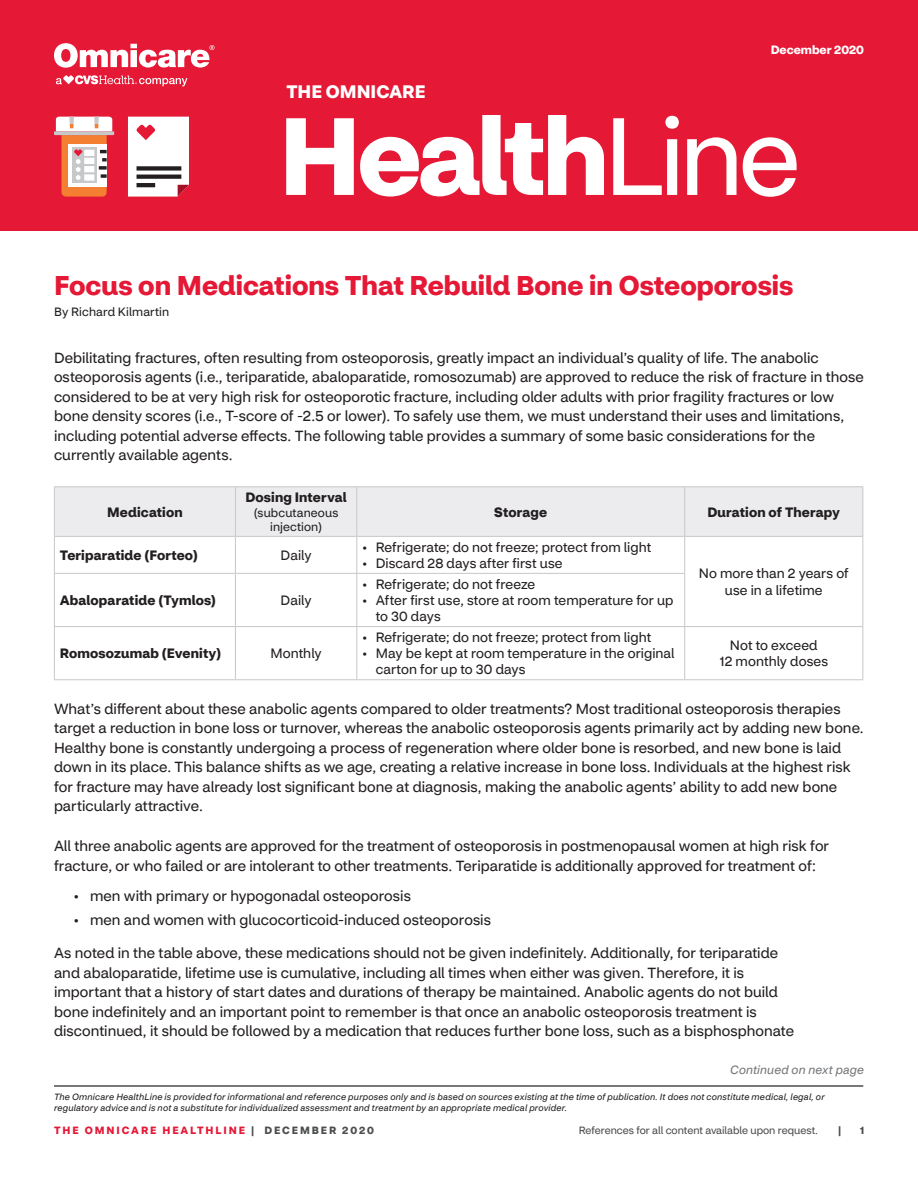
<style>
.page{position:relative;width:918px;height:1188px;background:#fff}
.page>*{position:absolute;margin:0;border:0;box-sizing:border-box;transform-origin:0 0}
.t1{font:700 108px "CVS Health Sans";letter-spacing:-.035em;color:#fff}
.t2{font:700 27px "CVS Health Sans";color:#e51836}
.t3{font:700 18px "CVS Health Sans";color:#fff}
.t4{font:14.7px/19.5px "CVS Health Sans";letter-spacing:.005em;color:#231f20}
.t5{font:13.5px/16.2px "CVS Health Sans";letter-spacing:.005em;color:#231f20;text-align:center}
.t6{font:700 13.5px "CVS Health Sans";letter-spacing:.01em;color:#231f20}
.t7{font:12px/14.4px "CVS Health Sans";letter-spacing:.01em;color:#231f20;text-align:center}
.t8{font:italic 12px "CVS Health Sans";letter-spacing:.015em;color:#76787b}
.t9{font:10.5px "CVS Health Sans";color:#4b4c4d}
.t10{font:700 10.5px "CVS Health Sans";letter-spacing:.18em;color:#e51836}
.t11{font:700 10.5px "CVS Health Sans";color:#4b4c4d}
.t12{font:italic 9px/10.8px "CVS Health Sans";letter-spacing:.02em;color:#231f20}
.s1{font-weight:400}
.s2{color:#4b4c4d}
</style>
<div class="page">
<hr style="left:54px;top:1085px;width:809px;height:2px;background:#4b4c4d">
<div style="left:55px;top:487px;width:807px;height:49px;background:#ececee"></div>
<hr style="left:54px;top:486px;width:181px;height:1px;background:#c7c8ca">
<hr style="left:54px;top:487px;width:1px;height:49px;background:#c7c8ca">
<hr style="left:235px;top:486px;width:122px;height:1px;background:#c7c8ca">
<hr style="left:235px;top:487px;width:1px;height:49px;background:#c7c8ca">
<hr style="left:357px;top:486px;width:328px;height:1px;background:#c7c8ca">
<hr style="left:356px;top:487px;width:1px;height:49px;background:#c7c8ca">
<hr style="left:685px;top:486px;width:178px;height:1px;background:#c7c8ca">
<hr style="left:684px;top:487px;width:1px;height:49px;background:#c7c8ca">
<hr style="left:862px;top:487px;width:1px;height:49px;background:#c7c8ca">
<hr style="left:54px;top:536px;width:181px;height:1px;background:#c7c8ca">
<hr style="left:54px;top:537px;width:1px;height:36px;background:#c7c8ca">
<hr style="left:235px;top:536px;width:122px;height:1px;background:#c7c8ca">
<hr style="left:235px;top:537px;width:1px;height:36px;background:#c7c8ca">
<hr style="left:357px;top:536px;width:328px;height:1px;background:#c7c8ca">
<hr style="left:356px;top:537px;width:1px;height:36px;background:#c7c8ca">
<hr style="left:685px;top:536px;width:178px;height:1px;background:#c7c8ca">
<hr style="left:684px;top:537px;width:1px;height:36px;background:#c7c8ca">
<hr style="left:862px;top:537px;width:1px;height:36px;background:#c7c8ca">
<hr style="left:54px;top:573px;width:181px;height:1px;background:#c7c8ca">
<hr style="left:54px;top:574px;width:1px;height:52px;background:#c7c8ca">
<hr style="left:235px;top:573px;width:122px;height:1px;background:#c7c8ca">
<hr style="left:235px;top:574px;width:1px;height:52px;background:#c7c8ca">
<hr style="left:357px;top:573px;width:328px;height:1px;background:#c7c8ca">
<hr style="left:356px;top:574px;width:1px;height:52px;background:#c7c8ca">
<hr style="left:684px;top:574px;width:1px;height:52px;background:#c7c8ca">
<hr style="left:862px;top:573px;width:1px;height:53px;background:#c7c8ca">
<hr style="left:54px;top:626px;width:181px;height:1px;background:#c7c8ca">
<hr style="left:54px;top:627px;width:1px;height:52px;background:#c7c8ca">
<hr style="left:235px;top:626px;width:122px;height:1px;background:#c7c8ca">
<hr style="left:235px;top:627px;width:1px;height:52px;background:#c7c8ca">
<hr style="left:357px;top:626px;width:328px;height:1px;background:#c7c8ca">
<hr style="left:356px;top:627px;width:1px;height:52px;background:#c7c8ca">
<hr style="left:685px;top:626px;width:178px;height:1px;background:#c7c8ca">
<hr style="left:684px;top:627px;width:1px;height:52px;background:#c7c8ca">
<hr style="left:862px;top:627px;width:1px;height:52px;background:#c7c8ca">
<hr style="left:54px;top:679px;width:181px;height:1px;background:#c7c8ca">
<hr style="left:235px;top:679px;width:122px;height:1px;background:#c7c8ca">
<hr style="left:357px;top:679px;width:328px;height:1px;background:#c7c8ca">
<hr style="left:685px;top:679px;width:178px;height:1px;background:#c7c8ca">
<div style="left:0;top:0;width:918px;height:230px;background:#e51836"></div>
<svg style="left:54px;top:43px;width:161px;height:25px"></svg>
<svg style="left:56px;top:75px;width:131px;height:11px"></svg>
<svg style="left:54px;top:117px;width:60px;height:80px"></svg>
<svg style="left:128px;top:117px;width:61px;height:80px;background:#e7dadc"></svg>
<p class="t3" style="left:287px;top:81px;width:140px">THE OMNICARE</p>
<h1 class="t1" style="left:279px;top:89px;width:523px">Health<span class="s1">Line</span></h1>
<h2 class="t2" style="left:54px;top:269px;width:741px">Focus on Medications That Rebuild Bone in Osteoporosis</h2>
<p class="t7" style="left:54px;top:305px;width:117px">By Richard Kilmartin</p>
<p class="t4" style="left:54px;top:348px;width:811px">Debilitating fractures, often resulting from osteoporosis, greatly impact an individual’s quality of life. The anabolic osteoporosis agents (i.e., teriparatide, abaloparatide, romosozumab) are approved to reduce the risk of fracture in those considered to be at very high risk for osteoporotic fracture, including older adults with prior fragility fractures or low bone density scores (i.e., T-score of -2.5 or lower). To safely use them, we must understand their uses and limitations, including potential adverse effects. The following table provides a summary of some basic considerations for the currently available agents.</p>
<p class="t6" style="left:107px;top:503px;width:77px">Medication</p>
<p class="t6" style="left:245px;top:489px;width:103px">Dosing Interval</p>
<p class="t7" style="left:254px;top:505px;width:86px">(subcutaneous injection)</p>
<p class="t6" style="left:494px;top:503px;width:54px">Storage</p>
<p class="t6" style="left:707px;top:503px;width:134px">Duration of Therapy</p>
<p class="t6" style="left:60px;top:547px;width:140px">Teriparatide (Forteo)</p>
<p class="t5" style="left:281px;top:547px;width:33px">Daily</p>
<p class="t6" style="left:60px;top:592px;width:158px">Abaloparatide (Tymlos)</p>
<p class="t5" style="left:281px;top:592px;width:33px">Daily</p>
<p class="t5" style="left:362px;top:539px;width:291px">• Refrigerate; do not freeze; protect from light</p>
<p class="t5" style="left:362px;top:555px;width:202px">• Discard 28 days after first use</p>
<p class="t5" style="left:362px;top:576px;width:175px">• Refrigerate; do not freeze</p>
<p class="t5" style="left:376px;top:592px;width:299px;text-align:left;text-indent:-14px">• After first use, store at room temperature for up to 30 days</p>
<p class="t5" style="left:699px;top:566px;width:151px">No more than 2 years of use in a lifetime</p>
<p class="t5" style="left:362px;top:629px;width:291px">• Refrigerate; do not freeze; protect from light</p>
<p class="t5" style="left:376px;top:645px;width:300px;text-align:left;text-indent:-14px">• May be kept at room temperature in the original carton for up to 30 days</p>
<p class="t5" style="left:720px;top:637px;width:110px">Not to exceed<br>12 monthly doses</p>
<p class="t4" style="left:54px;top:699px;width:811px">What’s different about these anabolic agents compared to older treatments? Most traditional osteoporosis therapies target a reduction in bone loss or turnover, whereas the anabolic osteoporosis agents primarily act by adding new bone.<br>Healthy bone is constantly undergoing a process of regeneration where older bone is resorbed, and new bone is laid down in its place. This balance shifts as we age, creating a relative increase in bone loss. Individuals at the highest risk for fracture may have already lost significant bone at diagnosis, making the anabolic agents’ ability to add new bone particularly attractive.</p>
<p class="t4" style="left:54px;top:836px;width:777px">All three anabolic agents are approved for the treatment of osteoporosis in postmenopausal women at high risk for fracture, or who failed or are intolerant to other treatments. Teriparatide is additionally approved for treatment of:</p>
<p class="t4" style="left:74px;top:886px;width:339px">• men with primary or hypogonadal osteoporosis</p>
<p class="t4" style="left:74px;top:910px;width:419px">• men and women with glucocorticoid-induced osteoporosis</p>
<p class="t4" style="left:54px;top:943px;width:742px">As noted in the table above, these medications should not be given indefinitely. Additionally, for teriparatide and abaloparatide, lifetime use is cumulative, including all times when either was given. Therefore, it is important that a history of start dates and durations of therapy be maintained. Anabolic agents do not build bone indefinitely and an important point to remember is that once an anabolic osteoporosis treatment is discontinued, it should be followed by a medication that reduces further bone loss, such as a bisphosphonate</p>
<p class="t6" style="left:60px;top:645px;width:163px">Romosozumab (Evenity)</p>
<p class="t5" style="left:270px;top:645px;width:53px">Monthly</p>
<p class="t8" style="left:730px;top:1062px;width:135px">Continued on next page</p>
<p class="t12" style="left:54px;top:1092px;width:772px">The Omnicare HealthLine is provided for informational and reference purposes only and is based on sources existing at the time of publication. It does not constitute medical, legal, or regulatory advice and is not a substitute for individualized assessment and treatment by an appropriate medical provider.</p>
<p class="t9" style="left:579px;top:1124px;width:241px">References for all content available upon request.</p>
<p class="t10" style="left:54px;top:1123px;width:321px">THE OMNICARE HEALTHLINE <span class="s2">| DECEMBER 2020</span></p>
<p class="t11" style="left:838px;top:1123px;width:5px">|</p>
<p class="t11" style="left:860px;top:1123px;width:6px">1</p>
</div>
